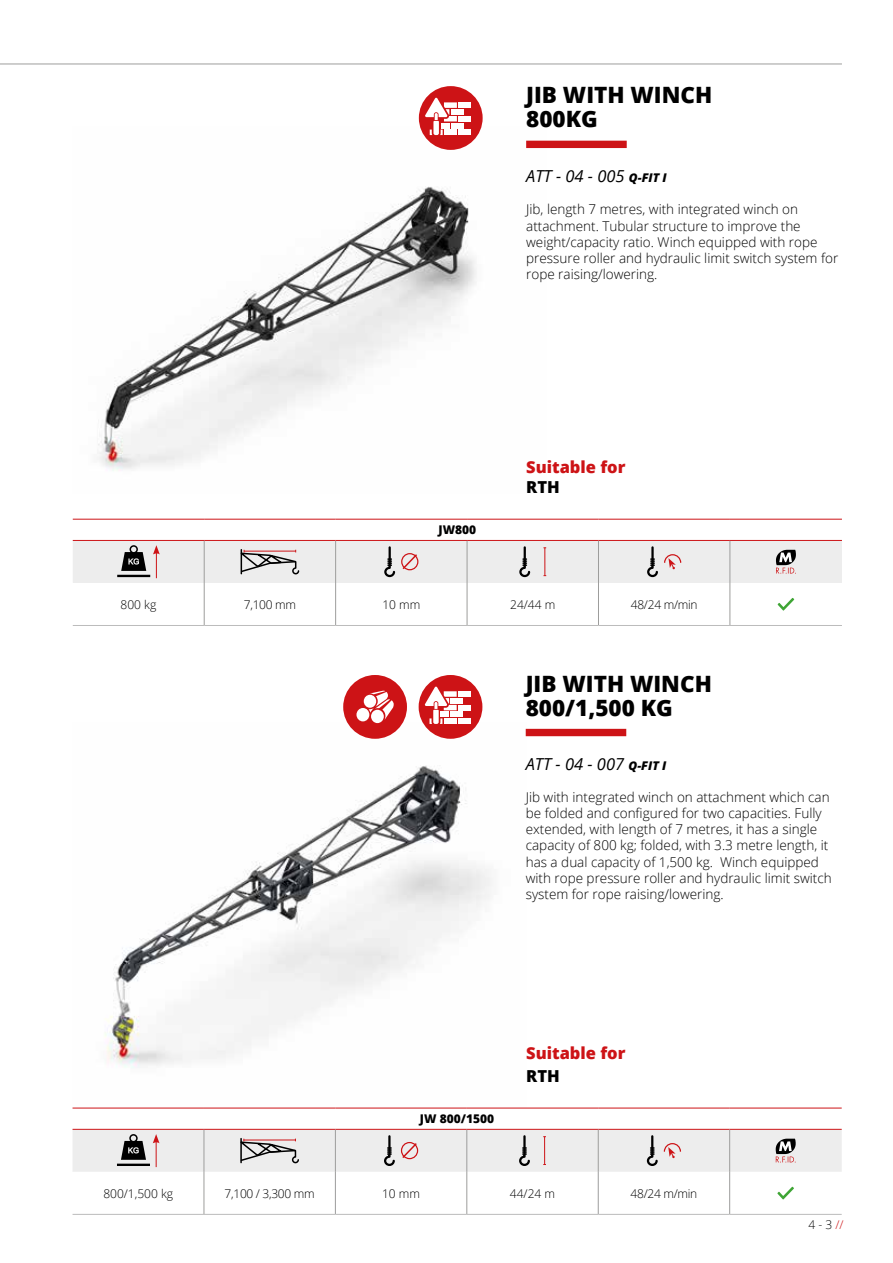
<style>
.page{position:relative;width:893px;height:1263px;background:#fff}
.page>*{position:absolute;margin:0;border:0;box-sizing:border-box;transform-origin:0 0}
.t1{font:800 22.5px/24px "Open Sans";color:#000}
.t2{font:italic 16.5px "Open Sans";color:#000}
.t3{font:800 16.5px "Open Sans";color:#cd1316}
.t4{font:800 16.5px "Open Sans";color:#000}
.t5{font:300 13.5px/16.2px "Open Sans";color:#000}
.t6{font:300 12px "Open Sans";letter-spacing:-.01em;color:#000}
.t7{font:800 12px "Open Sans";color:#000}
.s1{font-weight:800;font-size:12px}
.s2{color:#cd1316}
</style>
<div class="page">
<img style="left:98px;top:128px;width:448px;height:343px">
<img style="left:72px;top:722px;width:454px;height:386px">
<div style="left:419px;top:86px;width:64px;height:64px;background:#cd1316;border-radius:50%"></div>
<div style="left:458px;top:130px;width:13px;height:5px;background:#fff"></div>
<div style="left:451px;top:123px;width:13px;height:5px;background:#fff"></div>
<div style="left:451px;top:109px;width:13px;height:6px;background:#fff"></div>
<div style="left:458px;top:116px;width:13px;height:5px;background:#fff"></div>
<div style="left:458px;top:102px;width:13px;height:6px;background:#fff"></div>
<svg style="left:425px;top:97px;width:32px;height:38px"></svg>
<div style="left:343px;top:675px;width:64px;height:64px;background:#cd1316;border-radius:50%"></div>
<svg style="left:369px;top:691px;width:25px;height:28px"></svg>
<div style="left:371px;top:710px;width:13px;height:13px;background:#fff;border-radius:50%"></div>
<div style="left:364px;top:695px;width:12px;height:13px;background:#fff;border-radius:50%"></div>
<div style="left:356px;top:708px;width:13px;height:13px;background:#fff;border-radius:50%"></div>
<div style="left:419px;top:675px;width:63px;height:64px;background:#cd1316;border-radius:50%"></div>
<div style="left:458px;top:718px;width:13px;height:6px;background:#fff"></div>
<div style="left:450px;top:712px;width:13px;height:5px;background:#fff"></div>
<div style="left:450px;top:698px;width:13px;height:5px;background:#fff"></div>
<div style="left:458px;top:705px;width:13px;height:5px;background:#fff"></div>
<div style="left:458px;top:691px;width:13px;height:6px;background:#fff"></div>
<svg style="left:425px;top:686px;width:32px;height:38px"></svg>
<hr style="left:0;top:64px;width:842px;height:1px;background:#9d9d9c">
<hr style="left:73px;top:519px;width:131px;height:1px;background:#cd1316">
<hr style="left:204px;top:519px;width:132px;height:1px;background:#cd1316">
<hr style="left:336px;top:519px;width:131px;height:1px;background:#cd1316">
<hr style="left:467px;top:519px;width:131px;height:1px;background:#cd1316">
<hr style="left:598px;top:519px;width:132px;height:1px;background:#cd1316">
<hr style="left:730px;top:519px;width:112px;height:1px;background:#cd1316">
<hr style="left:73px;top:625px;width:131px;height:1px;background:#bcbcbc">
<hr style="left:204px;top:625px;width:132px;height:1px;background:#bcbcbc">
<hr style="left:336px;top:625px;width:131px;height:1px;background:#bcbcbc">
<hr style="left:467px;top:625px;width:131px;height:1px;background:#bcbcbc">
<hr style="left:598px;top:625px;width:132px;height:1px;background:#bcbcbc">
<hr style="left:730px;top:625px;width:112px;height:1px;background:#bcbcbc">
<svg style="left:73px;top:540px;width:769px;height:85px"></svg>
<hr style="left:73px;top:1108px;width:131px;height:1px;background:#cd1316">
<hr style="left:204px;top:1108px;width:131px;height:1px;background:#cd1316">
<hr style="left:335px;top:1108px;width:132px;height:1px;background:#cd1316">
<hr style="left:467px;top:1108px;width:131px;height:1px;background:#cd1316">
<hr style="left:598px;top:1108px;width:132px;height:1px;background:#cd1316">
<hr style="left:730px;top:1108px;width:112px;height:1px;background:#cd1316">
<hr style="left:73px;top:1214px;width:131px;height:1px;background:#bcbcbc">
<hr style="left:204px;top:1214px;width:131px;height:1px;background:#bcbcbc">
<hr style="left:335px;top:1214px;width:132px;height:1px;background:#bcbcbc">
<hr style="left:467px;top:1214px;width:131px;height:1px;background:#bcbcbc">
<hr style="left:598px;top:1214px;width:132px;height:1px;background:#bcbcbc">
<hr style="left:730px;top:1214px;width:112px;height:1px;background:#bcbcbc">
<svg style="left:73px;top:1129px;width:769px;height:85px"></svg>
<div style="left:526px;top:141px;width:101px;height:7px;background:#cd1316"></div>
<div style="left:526px;top:729px;width:100px;height:7px;background:#cd1316"></div>
<h1 class="t1" style="left:526px;top:82px;width:188px">JIB WITH WINCH<br>800KG</h1>
<p class="t2" style="left:526px;top:164px;width:142px">ATT - 04 - 005 <span class="s1">Q-FIT I</span></p>
<p class="t5" style="left:526px;top:201px;width:314px">Jib, length 7 metres, with integrated winch on attachment. Tubular structure to improve the weight/capacity ratio. Winch equipped with rope pressure roller and hydraulic limit switch system for rope raising/lowering.</p>
<p class="t3" style="left:526px;top:455px;width:101px">Suitable for</p>
<p class="t7" style="left:438px;top:521px;width:39px">JW800</p>
<p class="t4" style="left:526px;top:475px;width:35px">RTH</p>
<p class="t6" style="left:121px;top:596px;width:37px">800 kg</p>
<p class="t6" style="left:244px;top:596px;width:54px">7,100 mm</p>
<p class="t6" style="left:382px;top:596px;width:40px">10 mm</p>
<p class="t6" style="left:510px;top:596px;width:47px">24/44 m</p>
<p class="t6" style="left:631px;top:596px;width:68px">48/24 m/min</p>
<h1 class="t1" style="left:526px;top:670px;width:188px">JIB WITH WINCH<br>800/1,500 KG</h1>
<p class="t2" style="left:526px;top:753px;width:142px">ATT - 04 - 007 <span class="s1">Q-FIT I</span></p>
<p class="t5" style="left:526px;top:788px;width:308px">Jib with integrated winch on attachment which can be folded and configured for two capacities. Fully extended, with length of 7 metres, it has a single capacity of 800 kg; folded, with 3.3 metre length, it has a dual capacity of 1,500 kg. Winch equipped with rope pressure roller and hydraulic limit switch system for rope raising/lowering.</p>
<p class="t3" style="left:526px;top:1041px;width:101px">Suitable for</p>
<p class="t7" style="left:420px;top:1110px;width:76px">JW 800/1500</p>
<p class="t4" style="left:526px;top:1063px;width:35px">RTH</p>
<p class="t6" style="left:103px;top:1185px;width:71px">800/1,500 kg</p>
<p class="t6" style="left:225px;top:1185px;width:92px">7,100 / 3,300 mm</p>
<p class="t6" style="left:382px;top:1185px;width:40px">10 mm</p>
<p class="t6" style="left:510px;top:1185px;width:47px">44/24 m</p>
<p class="t6" style="left:631px;top:1185px;width:68px">48/24 m/min</p>
<p class="t6" style="left:809px;top:1216px;width:37px">4 - 3 <span class="s2">//</span></p>
</div>
